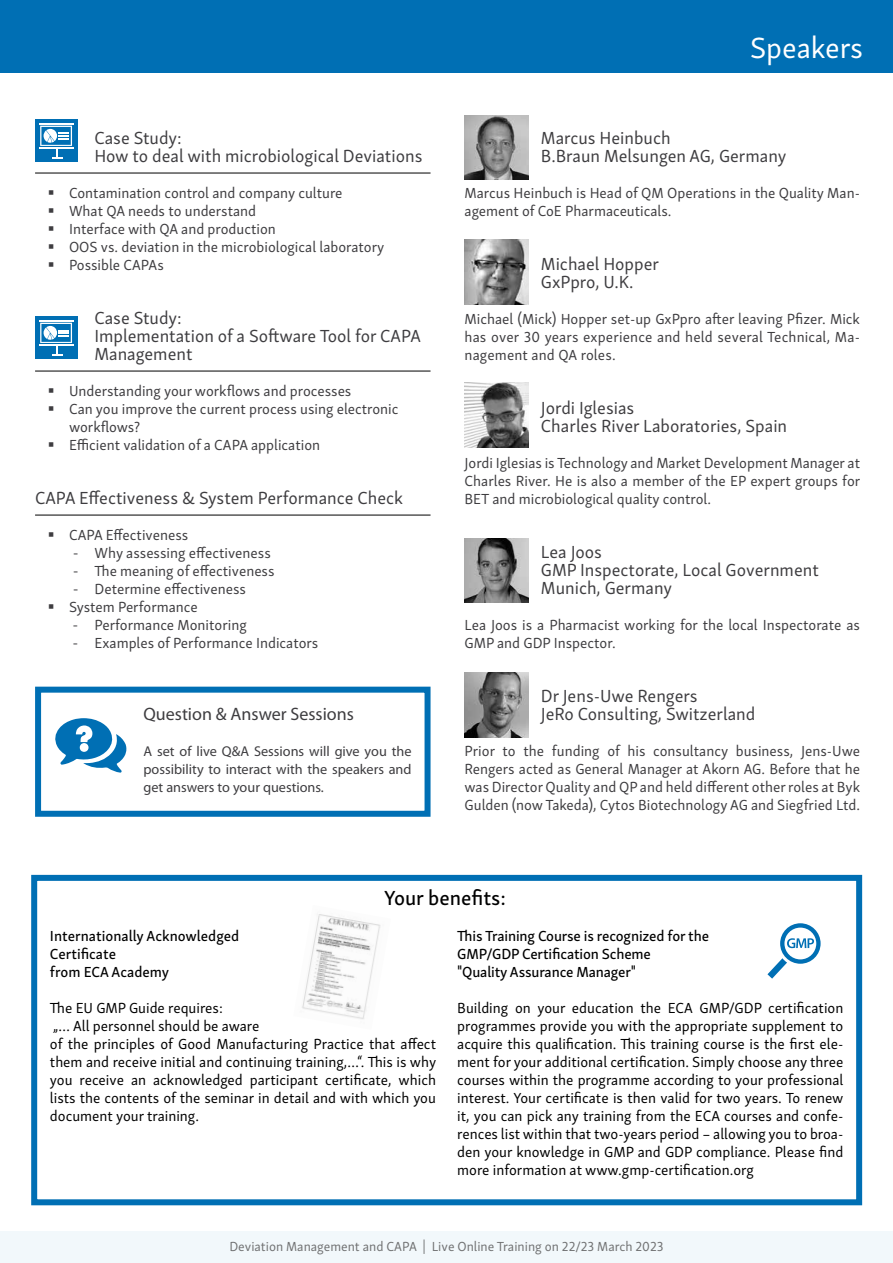
<style>
.page{position:relative;width:893px;height:1263px;background:#fff}
.page>*{position:absolute;margin:0;border:0;box-sizing:border-box;transform-origin:0 0}
.t1{font:30px "Skolar Sans Latn";color:#fff}
.t2{font:21px "Skolar Sans Latn Me";color:#000}
.t3{font:18px/18px "Skolar Sans Latn";color:#3e3d40}
.t4{font:18px "Myriad Pro";color:#3e3d40}
.t5{font:15px/18px "Skolar Sans Latn";color:#3e3d40}
.t6{font:15px/18px "Skolar Sans Latn";color:#000}
.t7{font:15px/18px "Skolar Sans Latn Me";letter-spacing:-.01em;color:#000}
.t8{font:14.25px/18px "Myriad Pro";color:#3e3d40;text-align:justify}
.t9{font:13.5px "Skolar Sans Latn";color:#707172}
.s1{font-family:"Myriad Pro"}
</style>
<div class="page">
<div style="left:0;top:0;width:893px;height:72px;background:#006fb4"></div>
<hr style="left:35px;top:173px;width:396px;height:1px;background:#000">
<hr style="left:35px;top:371px;width:396px;height:1px;background:#000">
<hr style="left:35px;top:515px;width:396px;height:1px;background:#000">
<div style="left:35px;top:120px;width:42px;height:42px;background:#006fb4"></div>
<hr style="left:39px;top:123px;width:34px;height:2px;background:#fff">
<hr style="left:39px;top:147px;width:34px;height:1px;background:#fff">
<svg style="left:40px;top:126px;width:32px;height:33px"></svg>
<div style="left:35px;top:317px;width:42px;height:42px;background:#006fb4"></div>
<hr style="left:39px;top:320px;width:34px;height:2px;background:#fff">
<hr style="left:39px;top:344px;width:34px;height:1px;background:#fff">
<svg style="left:40px;top:323px;width:32px;height:33px"></svg>
<div style="left:35px;top:687px;width:396px;height:130px;border:6px solid #006fb4"></div>
<img style="left:465px;top:115px;width:63px;height:65px">
<img style="left:465px;top:239px;width:63px;height:65px">
<img style="left:465px;top:382px;width:63px;height:65px">
<img style="left:465px;top:538px;width:63px;height:65px">
<img style="left:465px;top:673px;width:63px;height:64px">
<div style="left:0;top:1231px;width:893px;height:32px;background:#f2f8fb"></div>
<div style="left:31px;top:875px;width:831px;height:330px;border:6px solid #006fb4"></div>
<img style="left:302px;top:914px;width:79px;height:105px">
<svg style="left:767px;top:923px;width:54px;height:56px"></svg>
<svg style="left:55px;top:718px;width:71px;height:55px"></svg>
<p class="t3" style="left:94px;top:127px;width:330px">Case Study:<br>How to deal with microbiological Deviations</p>
<p class="t5" style="left:69px;top:183px;width:317px">Contamination control and company culture<br>What QA needs to understand<br>Interface with QA and production<br>OOS vs. deviation in the microbiological laboratory Possible CAPAs</p>
<p class="t3" style="left:94px;top:307px;width:328px">Case Study:<br>Implementation of a Software Tool for CAPA<br>Management</p>
<p class="t5" style="left:69px;top:381px;width:331px">Understanding your workflows and processes<br>Can you improve the current process using electronic workflows?<br>Efficient validation of a CAPA application</p>
<p class="t3" style="left:35px;top:487px;width:369px">CAPA Effectiveness &amp; System Performance Check</p>
<p class="t5" style="left:69px;top:525px;width:121px">CAPA Effectiveness</p>
<p class="t5" style="left:73px;top:543px;width:199px"><span class="s1">-</span> Why assessing effectiveness</p>
<p class="t5" style="left:73px;top:561px;width:203px"><span class="s1">-</span> The meaning of effectiveness</p>
<p class="t5" style="left:69px;top:579px;width:178px"><span class="s1">-</span> Determine effectiveness<br>System Performance</p>
<p class="t5" style="left:73px;top:615px;width:175px"><span class="s1">-</span> Performance Monitoring</p>
<p class="t5" style="left:73px;top:633px;width:247px"><span class="s1">-</span> Examples of Performance Indicators</p>
<p class="t4" style="left:144px;top:704px;width:212px">Question &amp; Answer Sessions</p>
<p class="t8" style="left:144px;top:743px;width:270px">A set of live Q&amp;A Sessions will give you the possibility to interact with the speakers and get answers to your questions.</p>
<h1 class="t1" style="left:750px;top:25px;width:115px">Speakers</h1>
<p class="t3" style="left:541px;top:127px;width:247px">Marcus Heinbuch<br>B.Braun Melsungen AG, Germany</p>
<p class="t5" style="left:465px;top:183px;width:397px">Marcus Heinbuch is Head of QM Operations in the Quality Man&shy;agement of CoE Pharmaceuticals.</p>
<p class="t3" style="left:541px;top:253px;width:120px">Michael Hopper<br>GxPpro, U.K.</p>
<p class="t5" style="left:465px;top:309px;width:397px;text-align:justify">Michael (Mick) Hopper set-up GxPpro after leaving Pfizer. Mick has over 30 years experience and held several Technical, Ma&shy;nagement and QA roles.</p>
<p class="t3" style="left:541px;top:397px;width:248px">Jordi Iglesias<br>Charles River Laboratories, Spain</p>
<p class="t5" style="left:465px;top:453px;width:397px;text-align:justify">Jordi Iglesias is Technology and Market Development Manager at Charles River. He is also a member of the EP expert groups for BET and microbiological quality control.</p>
<p class="t3" style="left:541px;top:541px;width:279px">Lea Joos<br>GMP Inspectorate, Local Government<br>Munich, Germany</p>
<p class="t5" style="left:465px;top:615px;width:397px">Lea Joos is a Pharmacist working for the local Inspectorate as<br>GMP and GDP Inspector.</p>
<p class="t3" style="left:541px;top:685px;width:216px">Dr Jens-Uwe Rengers<br>JeRo Consulting, Switzerland</p>
<p class="t5" style="left:465px;top:741px;width:397px;text-align:justify">Prior to the funding of his consultancy business, Jens-Uwe Rengers acted as General Manager at Akorn AG. Before that he was Director Quality and QP and held different other roles at Byk Gulden (now Takeda), Cytos Biotechnology AG and Siegfried Ltd.</p>
<h2 class="t2" style="left:384px;top:882px;width:123px">Your benefits:</h2>
<p class="t7" style="left:50px;top:925px;width:191px">Internationally Acknowledged<br>Certificate<br>from ECA Academy</p>
<p class="t6" style="left:50px;top:997px;width:388px">The EU GMP Guide requires:<br>„… All personnel should be aware<br>of the principles of Good Manufacturing Practice that affect them and receive initial and continuing training,…“. This is why you receive an acknowledged participant certificate, which lists the contents of the seminar in detail and with which you document your training.</p>
<p class="t7" style="left:457px;top:925px;width:253px">This Training Course is recognized for the<br>GMP/GDP Certification Scheme<br>"Quality Assurance Manager"</p>
<p class="t6" style="left:457px;top:997px;width:388px;text-align:justify">Building on your education the ECA GMP/GDP certification programmes provide you with the appropriate supplement to acquire this qualification. This training course is the first ele&shy;ment for your additional certification. Simply choose any three courses within the programme according to your professional interest. Your certificate is then valid for two years. To renew it, you can pick any training from the ECA courses and confe&shy;rences list within that two-years period – allowing you to broa&shy;den your knowledge in GMP and GDP compliance. Please find more information at www.gmp-certification.org</p>
<p class="t9" style="left:229px;top:1236px;width:436px">Deviation Management and CAPA | Live Online Training on 22/23 March 2023</p>
</div>
